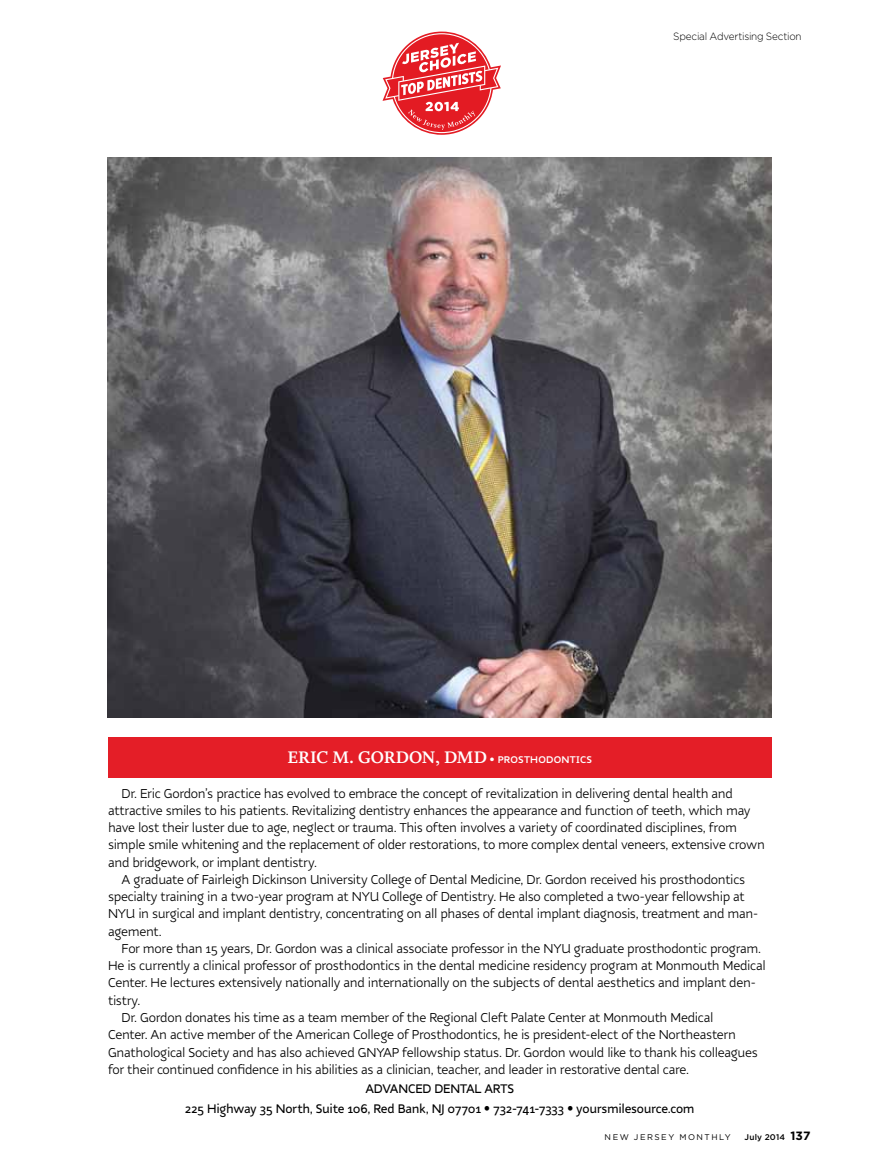
<style>
.page{position:relative;width:878px;height:1175px;background:#fff}
.page>*{position:absolute;margin:0;border:0;box-sizing:border-box;transform-origin:0 0}
.t1{font:18.75px "Whitman Bold LF";color:#fff}
.t2{font:300 13.95px/17.2px "Nubian";letter-spacing:-.025em;color:#000;scale:.95 1}
.t3{font:500 13.5px/19.5px "Nubian";letter-spacing:-.025em;color:#000;text-align:center;scale:.95 1}
.t4{font:300 10.5px "Gotham";letter-spacing:-.02em;color:#000;scale:.95 1}
.t5{font:8.25px "Gotham";letter-spacing:.185em;color:#000}
.t6{font:500 8.25px "Gotham";letter-spacing:.025em;color:#000}
.s1{font-family:"Nubian";font-weight:600;font-size:10.5px}
.s2{font-weight:700;font-size:12px}
</style>
<div class="page">
<svg style="left:382px;top:32px;width:119px;height:103px"></svg>
<div style="left:108px;top:736px;width:663px;height:41px;background:#e41e27"></div>
<img style="left:107px;top:157px;width:664px;height:560px">
<p class="t4" style="left:673px;top:30px;width:137px">Special Advertising Section</p>
<h1 class="t1" style="left:287px;top:747px;width:306px">ERIC M. GORDON, DMD <span class="s1">• PROSTHODONTICS</span></h1>
<p class="t2" style="left:108px;top:784px;width:693px;text-indent:14px">Dr. Eric Gordon’s practice has evolved to embrace the concept of revitalization in delivering dental health and attractive smiles to his patients. Revitalizing dentistry enhances the appearance and function of teeth, which may have lost their luster due to age, neglect or trauma. This often involves a variety of coordinated disciplines, from simple smile whitening and the replacement of older restorations, to more complex dental veneers, extensive crown and bridgework, or implant dentistry.</p>
<p class="t2" style="left:108px;top:871px;width:686px;text-indent:14px">A graduate of Fairleigh Dickinson University College of Dental Medicine, Dr. Gordon received his prosthodontics specialty training in a two-year program at NYU College of Dentistry. He also completed a two-year fellowship at NYU in surgical and implant dentistry, concentrating on all phases of dental implant diagnosis, treatment and man&shy;agement.</p>
<p class="t2" style="left:121px;top:940px;width:674px">For more than 15 years, Dr. Gordon was a clinical associate professor in the NYU graduate prosthodontic program.</p>
<p class="t2" style="left:108px;top:957px;width:693px">He is currently a clinical professor of prosthodontics in the dental medicine residency program at Monmouth Medical</p>
<p class="t2" style="left:108px;top:974px;width:683px">Center. He lectures extensively nationally and internationally on the subjects of dental aesthetics and implant den-</p>
<p class="t2" style="left:108px;top:991px;width:36px">tistry.</p>
<p class="t2" style="left:121px;top:1009px;width:624px">Dr. Gordon donates his time as a team member of the Regional Cleft Palate Center at Monmouth Medical</p>
<p class="t2" style="left:108px;top:1026px;width:662px">Center. An active member of the American College of Prosthodontics, he is president-elect of the Northeastern</p>
<p class="t2" style="left:108px;top:1043px;width:685px">Gnathological Society and has also achieved GNYAP fellowship status. Dr. Gordon would like to thank his colleagues</p>
<p class="t2" style="left:108px;top:1060px;width:613px">for their continued confidence in his abilities as a clinician, teacher, and leader in restorative dental care.</p>
<p class="t3" style="left:185px;top:1079px;width:538px">Advanced Dental Arts<br>225 Highway 35 N orth, Suite 106, Red Bank, NJ 07701 • 732-741-7333 • yoursmilesource.com</p>
<p class="t5" style="left:604px;top:1132px;width:128px">NEW JERSEY MONTHLY</p>
<p class="t6" style="left:744px;top:1132px;width:67px">July 2014 <span class="s2">137</span></p>
</div>
